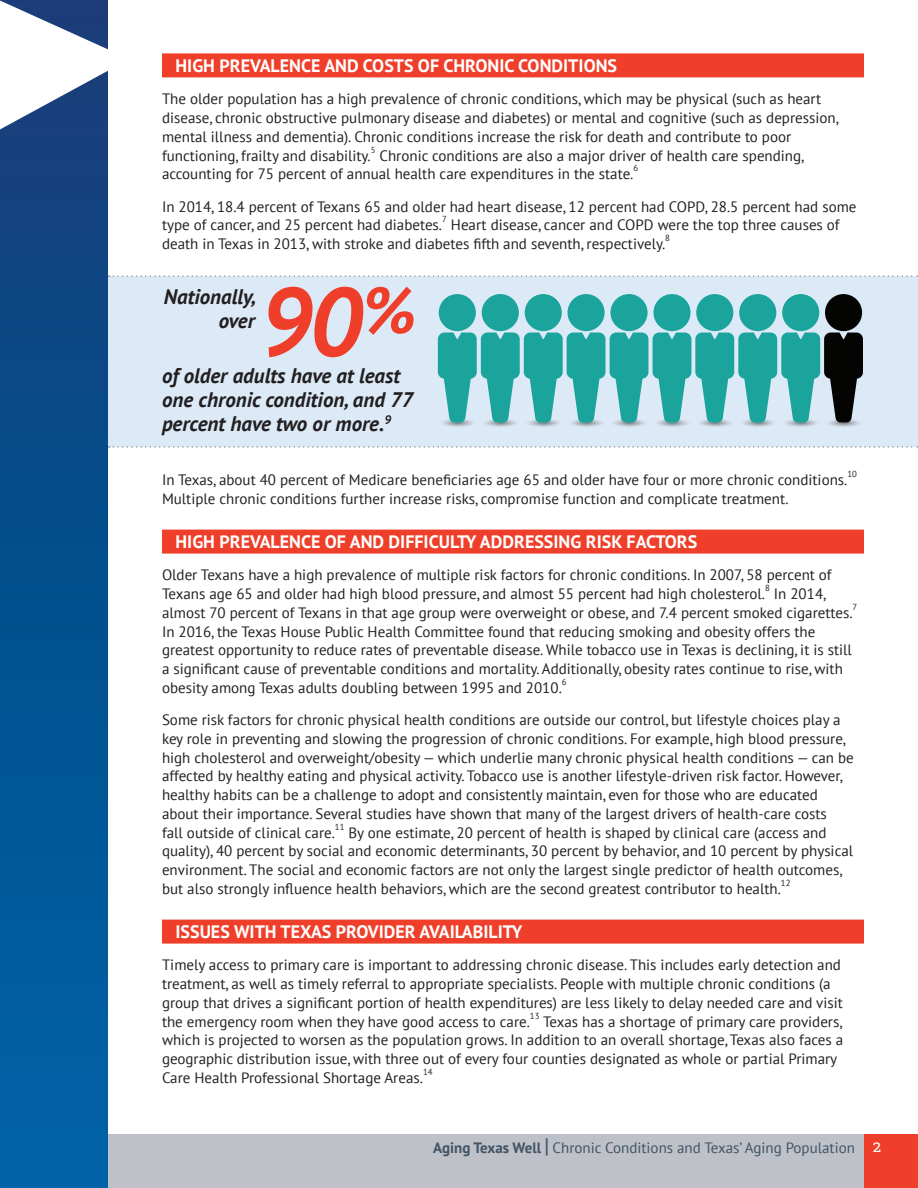
<style>
.page{position:relative;width:918px;height:1188px;background:#fff}
.page>*{position:absolute;margin:0;border:0;box-sizing:border-box;transform-origin:0 0}
.Copy{font:italic 700 21px/24px "PT Sans";color:#231f20;text-align:right}
.t1{font:700 18px "PT Sans";color:#fff}
.Copy-2{font:15px/18.8px "PT Sans";color:#231f20}
.t2{font:15px "PT Sans";color:#415364}
.Copy-3{font:8.7px "PT Sans";color:#231f20}
.s1{font-weight:700}
.s2{font-weight:700;font-size:21px}
.s3{font-family:"Adelle PE";font-size:16.5px;color:#fff}
</style>
<div class="page">
<div style="left:108px;top:1134px;width:810px;height:54px;background:#bec1c8"></div>
<div style="left:864px;top:1134px;width:54px;height:54px;background:#ef3e29"></div>
<svg style="left:0;top:0;width:108px;height:1188px;background:#055191"></svg>
<div style="left:108px;top:276px;width:810px;height:171px;background:#dce9f6"></div>
<svg style="left:109px;top:446px;width:809px;height:2px"></svg>
<svg style="left:109px;top:275px;width:809px;height:2px"></svg>
<div style="left:162px;top:53px;width:702px;height:24px;background:#ef3e29"></div>
<svg style="left:0;top:1px;width:108px;height:128px"></svg>
<div style="left:653px;top:294px;width:38px;height:37px;background:#1ba49b;border-radius:50%"></div>
<div style="left:696px;top:294px;width:37px;height:37px;background:#1ba49b;border-radius:50%"></div>
<div style="left:610px;top:294px;width:38px;height:37px;background:#1ba49b;border-radius:50%"></div>
<div style="left:568px;top:294px;width:37px;height:37px;background:#1ba49b;border-radius:50%"></div>
<div style="left:525px;top:294px;width:37px;height:37px;background:#1ba49b;border-radius:50%"></div>
<div style="left:482px;top:294px;width:37px;height:37px;background:#1ba49b;border-radius:50%"></div>
<div style="left:439px;top:294px;width:37px;height:37px;background:#1ba49b;border-radius:50%"></div>
<div style="left:825px;top:294px;width:37px;height:37px;background:#040503;border-radius:50%"></div>
<div style="left:782px;top:294px;width:37px;height:37px;background:#1ba49b;border-radius:50%"></div>
<div style="left:739px;top:294px;width:37px;height:37px;background:#1ba49b;border-radius:50%"></div>
<svg style="left:437px;top:333px;width:426px;height:94px"></svg>
<div style="left:162px;top:530px;width:702px;height:24px;background:#ef3e29"></div>
<div style="left:162px;top:920px;width:702px;height:24px;background:#ef3e29"></div>
<svg style="left:268px;top:287px;width:146px;height:70px"></svg>
<h2 class="t1" style="left:176px;top:54px;width:443px">HIGH PREVALENCE AND COSTS OF CHRONIC CONDITIONS</h2>
<p class="Copy-2" style="left:162px;top:89px;width:678px">The older population has a high prevalence of chronic conditions, which may be physical (such as heart disease, chronic obstructive pulmonary disease and diabetes) or mental and cognitive (such as depression, mental illness and dementia). Chronic conditions increase the risk for death and contribute to poor functioning, frailty and disability.</p>
<p class="Copy-3" style="left:371px;top:144px;width:6px">5</p>
<p class="Copy-2" style="left:162px;top:146px;width:644px;text-indent:218px">Chronic conditions are also a major driver of health care spending, accounting for 75 percent of annual health care expenditures in the state.</p>
<p class="Copy-3" style="left:634px;top:163px;width:6px">6</p>
<p class="Copy-2" style="left:162px;top:197px;width:696px">In 2014, 18.4 percent of Texans 65 and older had heart disease, 12 percent had COPD, 28.5 percent had some type of cancer, and 25 percent had diabetes.</p>
<p class="Copy-3" style="left:442px;top:214px;width:6px">7</p>
<p class="Copy-2" style="left:162px;top:215px;width:679px;text-indent:289px">Heart disease, cancer and COPD were the top three causes of death in Texas in 2013, with stroke and diabetes fifth and seventh, respectively.</p>
<p class="Copy-3" style="left:665px;top:232px;width:6px">8</p>
<p class="Copy" style="left:164px;top:285px;width:94px">Nationally, over</p>
<p class="Copy" style="left:162px;top:364px;width:253px;text-align:left">of older adults have at least one chronic condition, and 77 percent have two or more.<sup>9</sup></p>
<p class="Copy-3" style="left:847px;top:469px;width:11px">10</p>
<p class="Copy-2" style="left:162px;top:470px;width:687px">In Texas, about 40 percent of Medicare beneficiaries age 65 and older have four or more chronic conditions.</p>
<p class="Copy-2" style="left:162px;top:489px;width:628px">Multiple chronic conditions further increase risks, compromise function and complicate treatment.</p>
<h2 class="t1" style="left:176px;top:530px;width:523px">HIGH PREVALENCE OF AND DIFFICULTY ADDRESSING RISK FACTORS</h2>
<p class="Copy-2" style="left:162px;top:565px;width:671px">Older Texans have a high prevalence of multiple risk factors for chronic conditions. In 2007, 58 percent of<br>Texans age 65 and older had high blood pressure, and almost 55 percent had high cholesterol.</p>
<p class="Copy-3" style="left:765px;top:583px;width:6px">8</p>
<p class="Copy-2" style="left:162px;top:584px;width:692px;text-indent:612px">In 2014, almost 70 percent of Texans in that age group were overweight or obese, and 7.4 percent smoked cigarettes.</p>
<p class="Copy-3" style="left:853px;top:601px;width:6px">7</p>
<p class="Copy-2" style="left:162px;top:622px;width:691px">In 2016, the Texas House Public Health Committee found that reducing smoking and obesity offers the greatest opportunity to reduce rates of preventable disease. While tobacco use in Texas is declining, it is still a significant cause of preventable conditions and mortality. Additionally, obesity rates continue to rise, with obesity among Texas adults doubling between 1995 and 2010.</p>
<p class="Copy-3" style="left:562px;top:676px;width:6px">6</p>
<p class="Copy-2" style="left:162px;top:710px;width:693px">Some risk factors for chronic physical health conditions are outside our control, but lifestyle choices play a key role in preventing and slowing the progression of chronic conditions. For example, high blood pressure, high cholesterol and overweight/obesity — which underlie many chronic physical health conditions — can be affected by healthy eating and physical activity. Tobacco use is another lifestyle-driven risk factor. However, healthy habits can be a challenge to adopt and consistently maintain, even for those who are educated about their importance. Several studies have shown that many of the largest drivers of health-care costs<br>fall outside of clinical care.</p>
<p class="Copy-3" style="left:335px;top:821px;width:11px">11</p>
<p class="Copy-2" style="left:162px;top:823px;width:693px;text-indent:187px">By one estimate, 20 percent of health is shaped by clinical care (access and quality), 40 percent by social and economic determinants, 30 percent by behavior, and 10 percent by physical environment. The social and economic factors are not only the largest single predictor of health outcomes, but also strongly influence health behaviors, which are the second greatest contributor to health.</p>
<p class="Copy-3" style="left:781px;top:877px;width:11px">12</p>
<h2 class="t1" style="left:176px;top:920px;width:349px">ISSUES WITH TEXAS PROVIDER AVAILABILITY</h2>
<p class="Copy-2" style="left:162px;top:955px;width:682px">Timely access to primary care is important to addressing chronic disease. This includes early detection and treatment, as well as timely referral to appropriate specialists. People with multiple chronic conditions (a group that drives a significant portion of health expenditures) are less likely to delay needed care and visit the emergency room when they have good access to care.</p>
<p class="Copy-3" style="left:530px;top:1010px;width:11px">13</p>
<p class="Copy-2" style="left:162px;top:1012px;width:683px;text-indent:381px">Texas has a shortage of primary care providers, which is projected to worsen as the population grows. In addition to an overall shortage, Texas also faces a geographic distribution issue, with three out of every four counties designated as whole or partial Primary Care Health Professional Shortage Areas.</p>
<p class="Copy-3" style="left:423px;top:1066px;width:11px">14</p>
<h3 class="t2" style="left:433px;top:1138px;width:449px"><span class="s1">Aging Texas Well</span> <span class="s2">|</span> Chronic Conditions and Texas’ Aging Population <span class="s3">2</span></h3>
</div>
